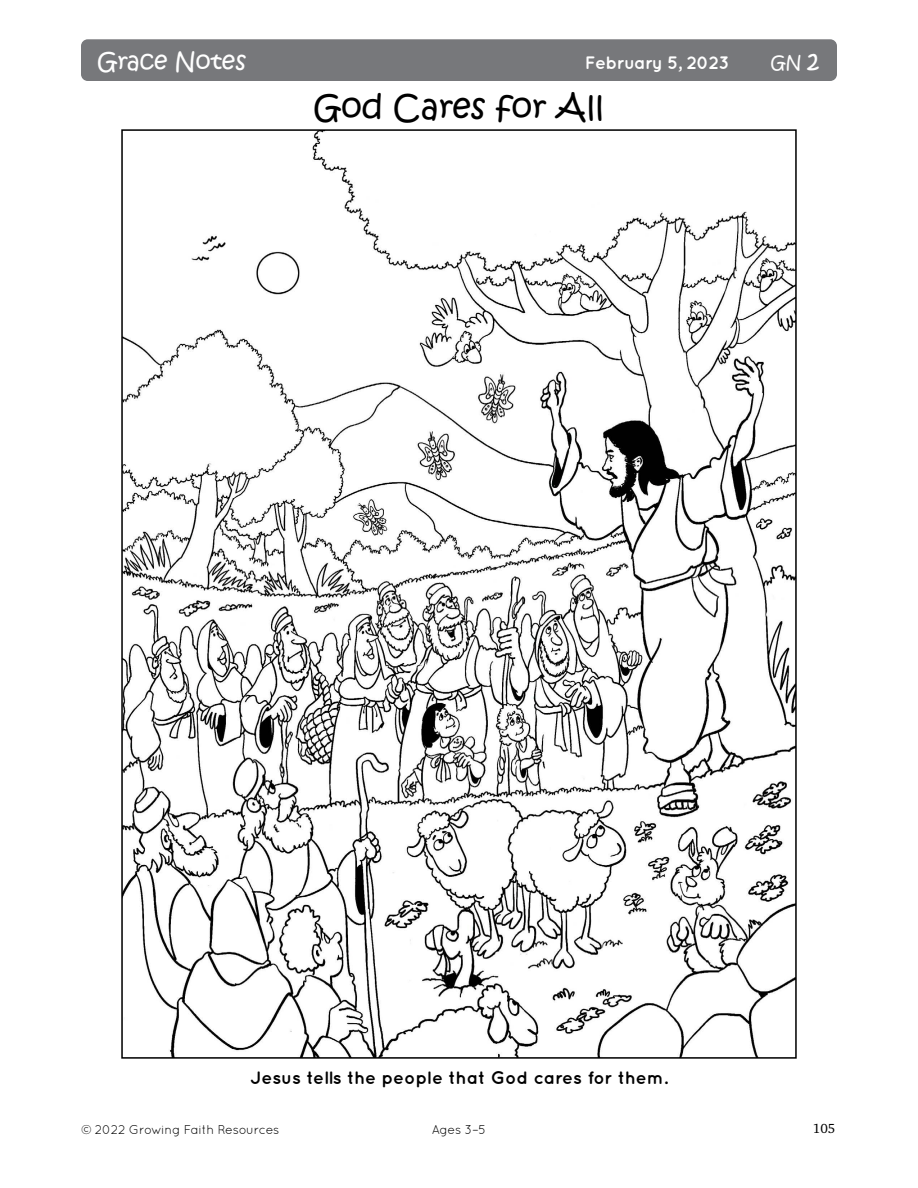
<style>
.page{position:relative;width:918px;height:1188px;background:#fff}
.page>*{position:absolute;margin:0;border:0;box-sizing:border-box;transform-origin:0 0}
.t1{font:33px "Kristen Normal ITC Std";color:#000}
.t2{font:24px "Kristen Normal ITC Std";color:#fff}
.t3{font:700 18px "Quicksand";color:#000}
.t4{font:700 18px "Quicksand";letter-spacing:-.03em;color:#fff}
.t5{font:18px "Kristen Normal ITC Std";color:#fff}
.t6{font:13.5px "Charter ITC Std";color:#000}
.t7{font:12.75px "Quicksand";letter-spacing:-.02em;color:#000}
.s1{font-size:24px}
</style>
<div class="page">
<img style="left:124px;top:132px;width:670px;height:924px">
<div style="left:81px;top:39px;width:756px;height:42px;background:#77787b;border-radius:7px"></div>
<h2 class="t2" style="left:98px;top:46px;width:150px">Grace Notes</h2>
<p class="t4" style="left:585px;top:52px;width:146px">February 5, 2023</p>
<p class="t5" style="left:771px;top:50px;width:50px">GN <span class="s1">2</span></p>
<h1 class="t1" style="left:314px;top:85px;width:292px">God Cares for All</h1>
<p class="t3" style="left:250px;top:1067px;width:419px">Jesus tells the people that God cares for them.</p>
<p class="t7" style="left:81px;top:1122px;width:200px">© 2022 Growing Faith Resources</p>
<p class="t7" style="left:432px;top:1122px;width:56px">Ages 3–5</p>
<p class="t6" style="left:813px;top:1120px;width:24px">105</p>
</div>
